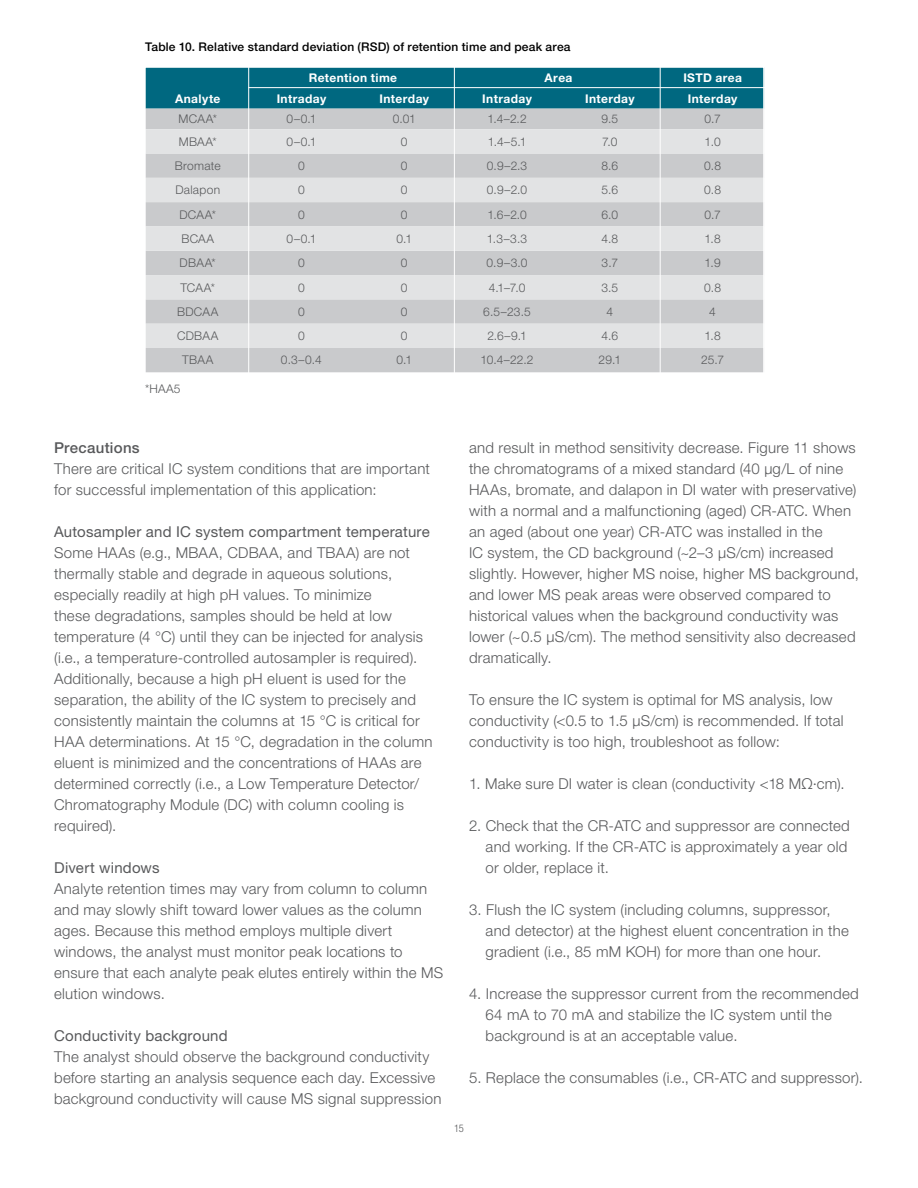
<style>
.page{position:relative;width:918px;height:1188px;background:#fff}
.page>*{position:absolute;margin:0;border:0;box-sizing:border-box;transform-origin:0 0}
.t1{font:300 15px/21px "Helvetica Neue LTW1 G";letter-spacing:.015em;color:#58595b}
.t2{font:15px "Helvetica Neue LTW1 G";letter-spacing:.015em;color:#58595b}
.t3{font:500 15px "Helvetica Neue LTW1 G";letter-spacing:.02em;color:#58595b}
.t4{font:300 12px "Helvetica Neue LTW1 G";letter-spacing:.025em;color:#58595b}
.t5{font:700 12px "Helvetica Neue LTW1 G";letter-spacing:.03em;color:#fff}
.t6{font:500 12px "Helvetica Neue LTW1 G";letter-spacing:.015em;color:#000}
.t7{font:300 condensed 10.5px "Helvetica Neue LTW1 G";color:#58595b}
</style>
<div class="page">
<div style="left:147px;top:69px;width:615px;height:40px;background:#006880"></div>
<div style="left:147px;top:109px;width:615px;height:263px;background:#c9cacc"></div>
<svg style="left:147px;top:129px;width:615px;height:219px;background:#d7d8d9"></svg>
<hr style="left:248px;top:67px;width:1px;height:307px;background:#fff">
<hr style="left:454px;top:63px;width:1px;height:313px;background:#fff">
<hr style="left:660px;top:67px;width:1px;height:309px;background:#fff">
<hr style="left:248px;top:87px;width:522px;height:1px;background:#fff">
<p class="t6" style="left:145px;top:39px;width:427px">Table 10. Relative standard deviation (RSD) of retention time and peak area</p>
<p class="t5" style="left:309px;top:70px;width:90px">Retention time</p>
<p class="t5" style="left:545px;top:70px;width:29px">Area</p>
<p class="t5" style="left:683px;top:70px;width:60px">ISTD area</p>
<p class="t5" style="left:175px;top:91px;width:47px">Analyte</p>
<p class="t5" style="left:277px;top:91px;width:51px">Intraday</p>
<p class="t5" style="left:380px;top:91px;width:51px">Interday</p>
<p class="t5" style="left:482px;top:91px;width:51px">Intraday</p>
<p class="t5" style="left:585px;top:91px;width:51px">Interday</p>
<p class="t5" style="left:688px;top:91px;width:51px">Interday</p>
<p class="t4" style="left:179px;top:112px;width:40px">MCAA*</p>
<p class="t4" style="left:287px;top:112px;width:31px">0–0.1</p>
<p class="t4" style="left:393px;top:112px;width:25px">0.01</p>
<p class="t4" style="left:487px;top:112px;width:41px">1.4–2.2</p>
<p class="t4" style="left:602px;top:112px;width:18px">9.5</p>
<p class="t4" style="left:705px;top:112px;width:18px">0.7</p>
<p class="t4" style="left:179px;top:134px;width:40px">MBAA*</p>
<p class="t4" style="left:287px;top:134px;width:31px">0–0.1</p>
<p class="t4" style="left:401px;top:134px;width:8px">0</p>
<p class="t4" style="left:488px;top:134px;width:40px">1.4–5.1</p>
<p class="t4" style="left:602px;top:134px;width:17px">7.0</p>
<p class="t4" style="left:705px;top:134px;width:18px">1.0</p>
<p class="t4" style="left:175px;top:158px;width:47px">Bromate</p>
<p class="t4" style="left:298px;top:158px;width:8px">0</p>
<p class="t4" style="left:401px;top:158px;width:8px">0</p>
<p class="t4" style="left:487px;top:158px;width:42px">0.9–2.3</p>
<p class="t4" style="left:601px;top:158px;width:18px">8.6</p>
<p class="t4" style="left:704px;top:158px;width:18px">0.8</p>
<p class="t4" style="left:175px;top:183px;width:46px">Dalapon</p>
<p class="t4" style="left:298px;top:183px;width:8px">0</p>
<p class="t4" style="left:401px;top:183px;width:8px">0</p>
<p class="t4" style="left:487px;top:183px;width:42px">0.9–2.0</p>
<p class="t4" style="left:602px;top:183px;width:18px">5.6</p>
<p class="t4" style="left:704px;top:183px;width:18px">0.8</p>
<p class="t4" style="left:179px;top:207px;width:38px">DCAA*</p>
<p class="t4" style="left:298px;top:207px;width:8px">0</p>
<p class="t4" style="left:401px;top:207px;width:8px">0</p>
<p class="t4" style="left:487px;top:207px;width:41px">1.6–2.0</p>
<p class="t4" style="left:601px;top:207px;width:18px">6.0</p>
<p class="t4" style="left:704px;top:207px;width:18px">0.7</p>
<p class="t4" style="left:181px;top:231px;width:34px">BCAA</p>
<p class="t4" style="left:287px;top:231px;width:31px">0–0.1</p>
<p class="t4" style="left:396px;top:231px;width:17px">0.1</p>
<p class="t4" style="left:487px;top:231px;width:42px">1.3–3.3</p>
<p class="t4" style="left:602px;top:231px;width:18px">4.8</p>
<p class="t4" style="left:705px;top:231px;width:18px">1.8</p>
<p class="t4" style="left:180px;top:256px;width:38px">DBAA*</p>
<p class="t4" style="left:298px;top:256px;width:8px">0</p>
<p class="t4" style="left:401px;top:256px;width:8px">0</p>
<p class="t4" style="left:487px;top:256px;width:42px">0.9–3.0</p>
<p class="t4" style="left:602px;top:256px;width:18px">3.7</p>
<p class="t4" style="left:705px;top:256px;width:18px">1.9</p>
<p class="t4" style="left:180px;top:280px;width:36px">TCAA*</p>
<p class="t4" style="left:298px;top:280px;width:8px">0</p>
<p class="t4" style="left:401px;top:280px;width:8px">0</p>
<p class="t4" style="left:489px;top:280px;width:38px">4.1–7.0</p>
<p class="t4" style="left:601px;top:280px;width:18px">3.5</p>
<p class="t4" style="left:704px;top:280px;width:18px">0.8</p>
<p class="t4" style="left:177px;top:304px;width:43px">BDCAA</p>
<p class="t4" style="left:298px;top:304px;width:8px">0</p>
<p class="t4" style="left:401px;top:304px;width:8px">0</p>
<p class="t4" style="left:483px;top:304px;width:49px">6.5–23.5</p>
<p class="t4" style="left:607px;top:304px;width:8px">4</p>
<p class="t4" style="left:709px;top:304px;width:8px">4</p>
<p class="t4" style="left:177px;top:329px;width:43px">CDBAA</p>
<p class="t4" style="left:298px;top:329px;width:8px">0</p>
<p class="t4" style="left:401px;top:329px;width:8px">0</p>
<p class="t4" style="left:487px;top:329px;width:41px">2.6–9.1</p>
<p class="t4" style="left:602px;top:329px;width:18px">4.6</p>
<p class="t4" style="left:705px;top:329px;width:18px">1.8</p>
<p class="t4" style="left:182px;top:353px;width:33px">TBAA</p>
<p class="t4" style="left:281px;top:353px;width:42px">0.3–0.4</p>
<p class="t4" style="left:396px;top:353px;width:17px">0.1</p>
<p class="t4" style="left:480px;top:353px;width:55px">10.4–22.2</p>
<p class="t4" style="left:599px;top:353px;width:24px">29.1</p>
<p class="t4" style="left:701px;top:353px;width:24px">25.7</p>
<p class="t4" style="left:145px;top:381px;width:37px">*HAA5</p>
<p class="t3" style="left:54px;top:439px;width:87px">Precautions</p>
<p class="t1" style="left:54px;top:458px;width:377px">There are critical IC system conditions that are important for successful implementation of this application:</p>
<p class="t2" style="left:54px;top:522px;width:377px">Autosampler and IC system compartment temperature</p>
<p class="t1" style="left:54px;top:542px;width:380px">Some HAAs (e.g., MBAA, CDBAA, and TBAA) are not thermally stable and degrade in aqueous solutions, especially readily at high pH values. To minimize<br>these degradations, samples should be held at low temperature (4 °C) until they can be injected for analysis (i.e., a temperature-controlled autosampler is required).<br>Additionally, because a high pH eluent is used for the separation, the ability of the IC system to precisely and consistently maintain the columns at 15 °C is critical for HAA determinations. At 15 °C, degradation in the column eluent is minimized and the concentrations of HAAs are determined correctly (i.e., a Low Temperature Detector/ Chromatography Module (DC) with column cooling is required).</p>
<p class="t2" style="left:54px;top:858px;width:107px">Divert windows</p>
<p class="t1" style="left:54px;top:878px;width:391px">Analyte retention times may vary from column to column and may slowly shift toward lower values as the column ages. Because this method employs multiple divert windows, the analyst must monitor peak locations to ensure that each analyte peak elutes entirely within the MS elution windows.</p>
<p class="t2" style="left:54px;top:1026px;width:175px">Conductivity background</p>
<p class="t1" style="left:54px;top:1046px;width:389px">The analyst should observe the background conductivity before starting an analysis sequence each day. Excessive background conductivity will cause MS signal suppression</p>
<p class="t1" style="left:469px;top:437px;width:391px">and result in method sensitivity decrease. Figure 11 shows the chromatograms of a mixed standard (40 µg/L of nine HAAs, bromate, and dalapon in DI water with preservative) with a normal and a malfunctioning (aged) CR-ATC. When an aged (about one year) CR-ATC was installed in the<br>IC system, the CD background (~2–3 µS/cm) increased slightly. However, higher MS noise, higher MS background, and lower MS peak areas were observed compared to historical values when the background conductivity was lower (~0.5 µS/cm). The method sensitivity also decreased dramatically.</p>
<p class="t1" style="left:469px;top:689px;width:376px">To ensure the IC system is optimal for MS analysis, low conductivity (&lt;0.5 to 1.5 µS/cm) is recommended. If total conductivity is too high, troubleshoot as follow:</p>
<p class="t1" style="left:469px;top:773px;width:377px">1. Make sure DI water is clean (conductivity &lt;18 MΩ·cm).</p>
<p class="t1" style="left:486px;top:815px;width:366px;text-indent:-17px">2. Check that the CR-ATC and suppressor are connected and working. If the CR-ATC is approximately a year old or older, replace it.</p>
<p class="t1" style="left:486px;top:899px;width:365px;text-indent:-17px">3. Flush the IC system (including columns, suppressor, and detector) at the highest eluent concentration in the gradient (i.e., 85 mM KOH) for more than one hour.</p>
<p class="t1" style="left:486px;top:983px;width:375px;text-indent:-17px">4. Increase the suppressor current from the recommended<br>64 mA to 70 mA and stabilize the IC system until the background is at an acceptable value.</p>
<p class="t1" style="left:469px;top:1067px;width:395px">5. Replace the consumables (i.e., CR-ATC and suppressor).</p>
<p class="t7" style="left:454px;top:1122px;width:11px">15</p>
</div>
